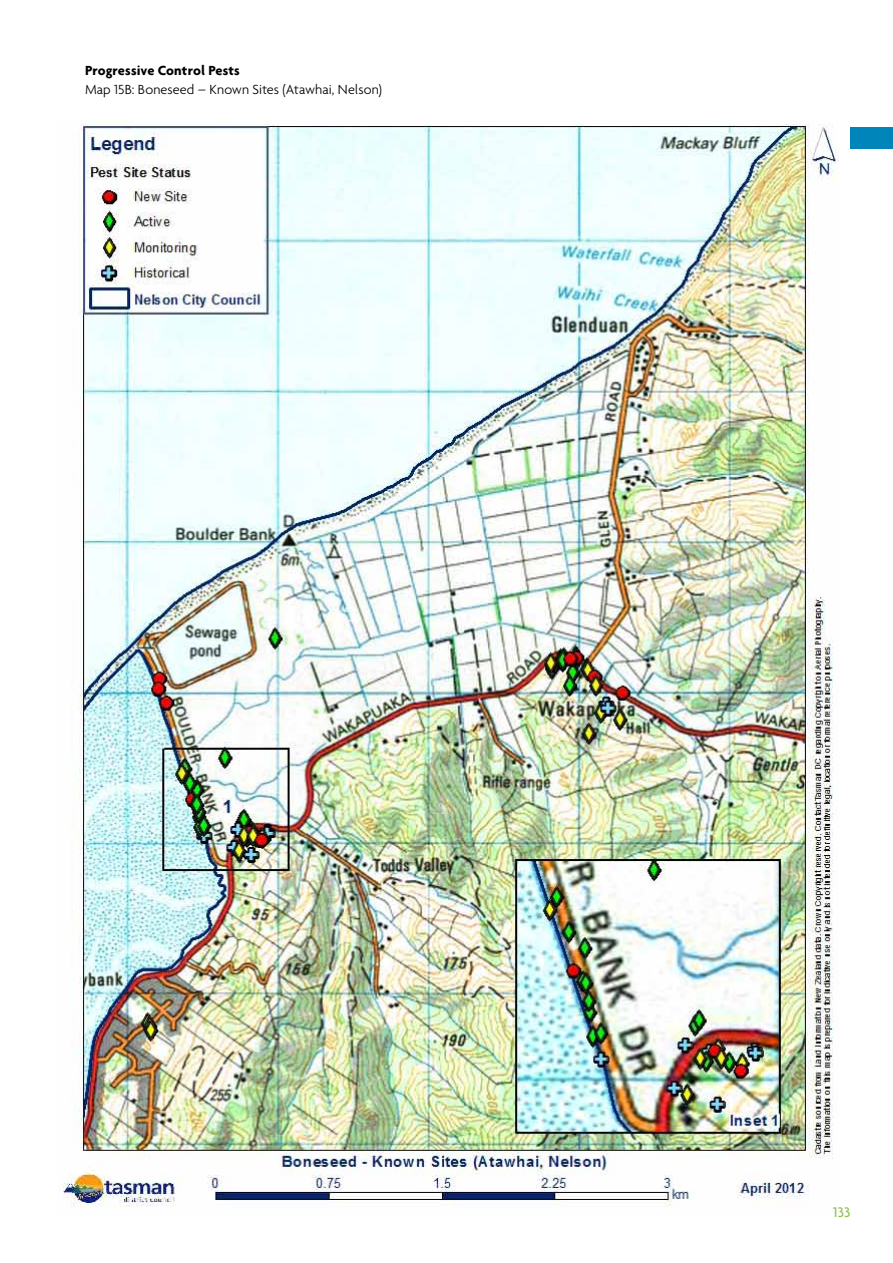
<style>
.page{position:relative;width:893px;height:1263px;background:#fff}
.page>*{position:absolute;margin:0;border:0;box-sizing:border-box;transform-origin:0 0}
.t1{font:500 15px "Agenda";color:#91c14f}
.t2{font:300 14.25px "Agenda";letter-spacing:.005em;color:#000}
.t3{font:700 14.25px "Agenda";letter-spacing:.005em;color:#000}
</style>
<div class="page">
<img style="left:60px;top:124px;width:778px;height:1083px">
<div style="left:850px;top:128px;width:43px;height:21px;background:#0085bb"></div>
<p class="t3" style="left:85px;top:61px;width:156px">Progressive Control Pests</p>
<p class="t2" style="left:85px;top:81px;width:298px">Map 15B: Boneseed – Known Sites (Atawhai, Nelson)</p>
<p class="t1" style="left:833px;top:1203px;width:19px">133</p>
</div>
